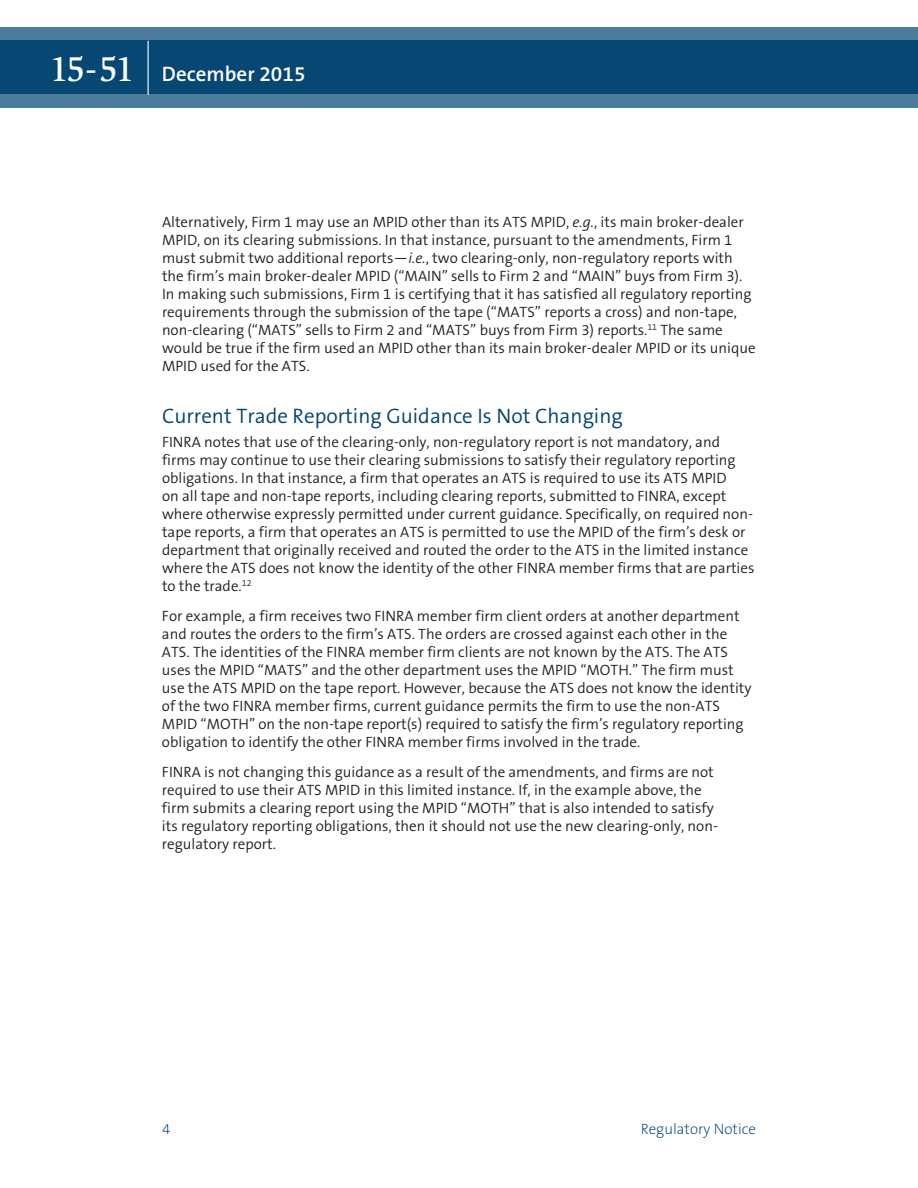
<style>
.page{position:relative;width:918px;height:1188px;background:#fff}
.page>*{position:absolute;margin:0;border:0;box-sizing:border-box;transform-origin:0 0}
.t1{font:300 21px "The Sans B4";color:#004270}
.t2{font:600 21px "The Sans B6";color:#fff}
.t3{font:300 15px/18px "The Sans B4";color:#231f20}
.t4{font:200 15px "The Sans B2";color:#004270}
.s1{font-family:"Slimbach LT";font-weight:500;font-size:36px}
.s2{font-style:italic}
</style>
<div class="page">
<svg style="left:0;top:27px;width:918px;height:81px;background:#1e5881"></svg>
<hr style="left:148px;top:41px;width:1px;height:54px;background:#fff">
<h1 class="t2" style="left:50px;top:63px;width:257px"><span class="s1">15-51</span> December 2015</h1>
<p class="t3" style="left:162px;top:213px;width:595px">Alternatively, Firm 1 may use an MPID other than its ATS MPID, <span class="s2">e.g.</span>, its main broker-dealer MPID, on its clearing submissions. In that instance, pursuant to the amendments, Firm 1 must submit two additional reports—<span class="s2">i.e.</span>, two clearing-only, non-regulatory reports with the firm’s main broker-dealer MPID (“MAIN” sells to Firm 2 and “MAIN” buys from Firm 3).<br>In making such submissions, Firm 1 is certifying that it has satisfied all regulatory reporting requirements through the submission of the tape (“MATS” reports a cross) and non-tape, non-clearing (“MATS” sells to Firm 2 and “MATS” buys from Firm 3) reports.<sup>11</sup> The same would be true if the firm used an MPID other than its main broker-dealer MPID or its unique MPID used for the ATS.</p>
<h1 class="t1" style="left:162px;top:405px;width:462px">Current Trade Reporting Guidance Is Not Changing</h1>
<p class="t3" style="left:162px;top:434px;width:594px">FINRA notes that use of the clearing-only, non-regulatory report is not mandatory, and firms may continue to use their clearing submissions to satisfy their regulatory reporting obligations. In that instance, a firm that operates an ATS is required to use its ATS MPID<br>on all tape and non-tape reports, including clearing reports, submitted to FINRA, except where otherwise expressly permitted under current guidance. Specifically, on required non&shy;tape reports, a firm that operates an ATS is permitted to use the MPID of the firm’s desk or department that originally received and routed the order to the ATS in the limited instance where the ATS does not know the identity of the other FINRA member firms that are parties to the trade.<sup>12</sup></p>
<p class="t3" style="left:162px;top:608px;width:591px">For example, a firm receives two FINRA member firm client orders at another department and routes the orders to the firm’s ATS. The orders are crossed against each other in the ATS. The identities of the FINRA member firm clients are not known by the ATS. The ATS uses the MPID “MATS” and the other department uses the MPID “MOTH.” The firm must use the ATS MPID on the tape report. However, because the ATS does not know the identity of the two FINRA member firms, current guidance permits the firm to use the non-ATS MPID “MOTH” on the non-tape report(s) required to satisfy the firm’s regulatory reporting obligation to identify the other FINRA member firms involved in the trade.</p>
<p class="t3" style="left:162px;top:764px;width:557px">FINRA is not changing this guidance as a result of the amendments, and firms are not required to use their ATS MPID in this limited instance. If, in the example above, the firm submits a clearing report using the MPID “MOTH” that is also intended to satisfy its regulatory reporting obligations, then it should not use the new clearing-only, non&shy;regulatory report.</p>
<p class="t4" style="left:162px;top:1121px;width:10px">4</p>
<p class="t4" style="left:641px;top:1121px;width:117px">Regulatory Notice</p>
</div>
